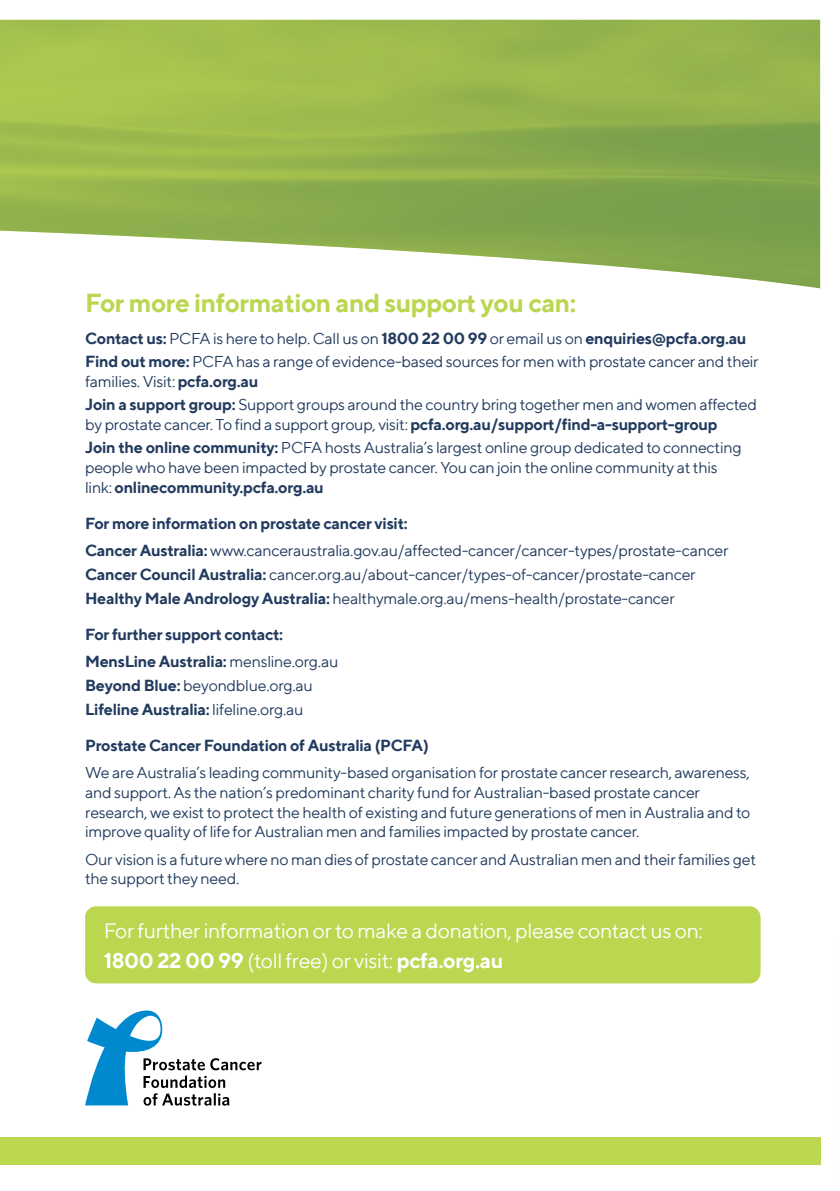
<style>
.page{position:relative;width:840px;height:1191px;background:#fff}
.page>*{position:absolute;margin:0;border:0;box-sizing:border-box;transform-origin:0 0}
.t1{font:700 26px "TT Norms";letter-spacing:-.02em;color:#bbd64f}
.t2{font:21.2px/30px "TT Norms";letter-spacing:-.02em;color:#fff}
.t3{font:16px/23.6px "TT Norms";letter-spacing:-.02em;color:#223b5e}
.t4{font:700 16px/27.6px "TT Norms";letter-spacing:-.02em;color:#223b5e}
.s1{font-weight:700}
.s2{font-weight:400}
</style>
<div class="page">
<img style="left:0;top:20px;width:819px;height:268px">
<div style="left:0;top:1137px;width:819px;height:28px;background:#bbd64f"></div>
<svg style="left:85px;top:1010px;width:176px;height:95px"></svg>
<div style="left:85px;top:906px;width:675px;height:77px;background:#bbd64f;border-radius:11px"></div>
<h1 class="t1" style="left:85px;top:286px;width:492px">For more information and support you can:</h1>
<p class="t3" style="left:85px;top:326px;width:674px"><span class="s1">Contact us:</span> PCFA is here to help. Call us on <span class="s1">1800 22 00 99</span> or email us on <span class="s1">enquiries@pcfa.org.au<br>Find out more:</span> PCFA has a range of evidence-based sources for men with prostate cancer and their</p>
<p class="t3" style="left:85px;top:369px;width:673px">families. Visit: <span class="s1">pcfa.org.au<br>Join a support group:</span> Support groups around the country bring together men and women affected</p>
<p class="t3" style="left:85px;top:412px;width:657px">by prostate cancer. To find a support group, visit: <span class="s1">pcfa.org.au/support/find-a-support-group<br>Join the online community:</span> PCFA hosts Australia’s largest online group dedicated to connecting</p>
<p class="t3" style="left:85px;top:457px;width:633px;line-height:19.6px">people who have been impacted by prostate cancer. You can join the online community at this link: <span class="s1">onlinecommunity.pcfa.org.au</span></p>
<p class="t3" style="left:85px;top:509px;width:644px;line-height:27.6px"><span class="s1">For more information on prostate cancer visit:<br>Cancer Australia:</span> www.canceraustralia.gov.au/affected-cancer/cancer-types/prostate-cancer</p>
<p class="t3" style="left:85px;top:562px;width:611px"><span class="s1">Cancer Council Australia:</span> cancer.org.au/about-cancer/types-of-cancer/prostate-cancer<br><span class="s1">Healthy Male Andrology Australia:</span> healthymale.org.au/mens-health/prostate-cancer</p>
<p class="t4" style="left:85px;top:620px;width:254px">For further support contact:<br>MensLine Australia: <span class="s2">mensline.org.au</span></p>
<p class="t3" style="left:85px;top:673px;width:229px"><span class="s1">Beyond Blue:</span> beyondblue.org.au<br><span class="s1">Lifeline Australia:</span> lifeline.org.au</p>
<p class="t4" style="left:85px;top:731px;width:345px">Prostate Cancer Foundation of Australia (PCFA)</p>
<p class="t3" style="left:85px;top:762px;width:666px;line-height:19.6px">We are Australia’s leading community-based organisation for prostate cancer research, awareness, and support. As the nation’s predominant charity fund for Australian-based prostate cancer research, we exist to protect the health of existing and future generations of men in Australia and to improve quality of life for Australian men and families impacted by prostate cancer.</p>
<p class="t3" style="left:85px;top:849px;width:672px;line-height:19.6px">Our vision is a future where no man dies of prostate cancer and Australian men and their families get the support they need.</p>
<h2 class="t2" style="left:104px;top:914px;width:600px">For further information or to make a donation, please contact us on:<br><span class="s1">1800 22 00 99</span> (toll free) or visit: <span class="s1">pcfa.org.au</span></h2>
</div>
